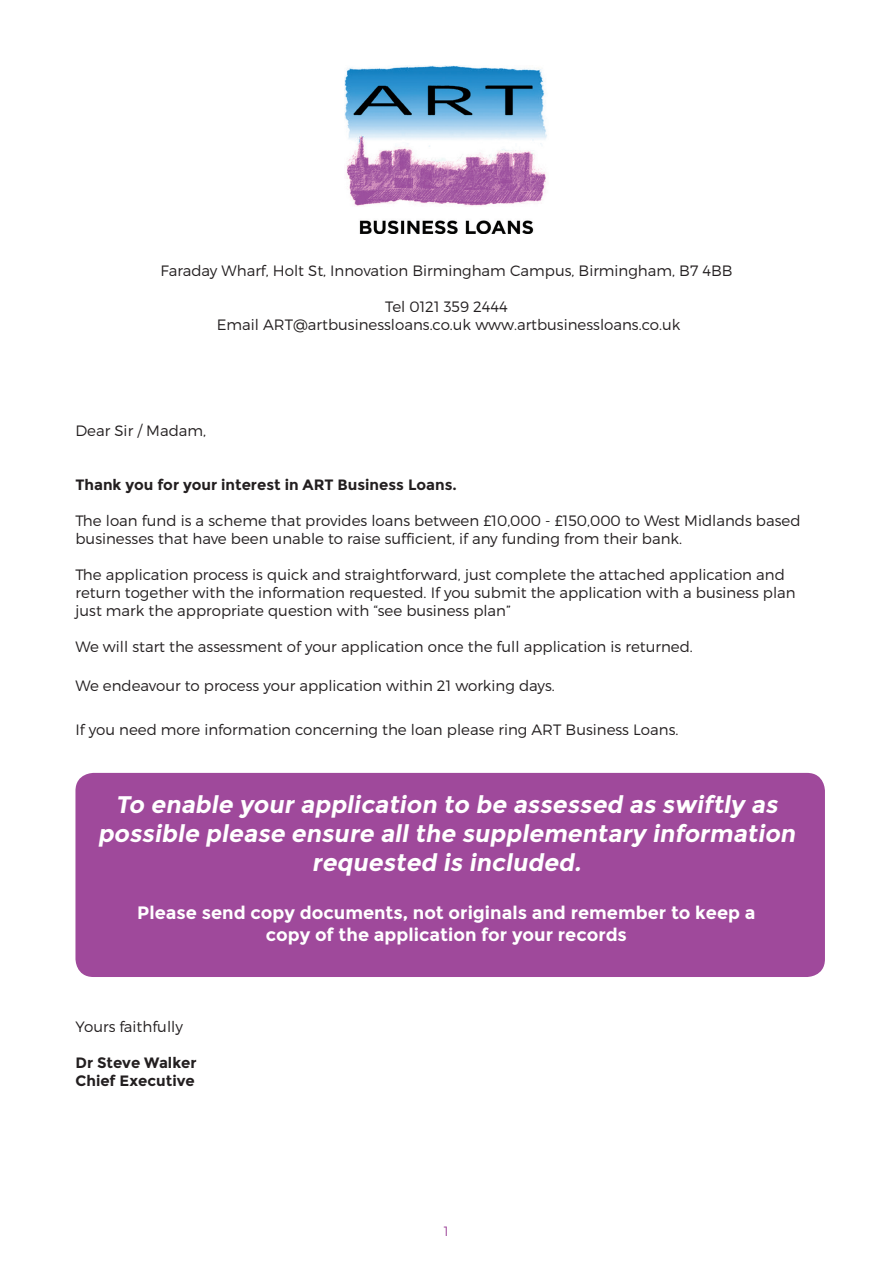
<style>
.page{position:relative;width:893px;height:1263px;background:#fff}
.page>*{position:absolute;margin:0;border:0;box-sizing:border-box;transform-origin:0 0}
.t1{font:italic 700 24px/28.8px "Montserrat";color:#fff;text-align:center}
.t2{font:700 18px/21.6px "Montserrat";color:#fff;text-align:center}
.t3{font:300 15px/18px "Montserrat";color:#231f20}
.t4{font:700 15px/18px "Montserrat";color:#231f20}
.t5{font:300 13.5px "Montserrat";color:#9f499b}
</style>
<div class="page">
<img style="left:344px;top:65px;width:203px;height:168px">
<div style="left:75px;top:773px;width:750px;height:204px;background:#9f499b;border-radius:18px"></div>
<p class="t3" style="left:160px;top:261px;width:574px">Faraday Wharf, Holt St, Innovation Birmingham Campus, Birmingham, B7 4BB</p>
<p class="t3" style="left:217px;top:297px;width:465px;text-align:center">Tel 0121 359 2444<br>Email ART@artbusinessloans.co.uk www.artbusinessloans.co.uk</p>
<p class="t3" style="left:75px;top:421px;width:132px">Dear Sir / Madam,</p>
<p class="t4" style="left:75px;top:475px;width:383px">Thank you for your interest in ART Business Loans.</p>
<p class="t3" style="left:75px;top:511px;width:727px">The loan fund is a scheme that provides loans between £10,000 - £150,000 to West Midlands based businesses that have been unable to raise sufficient, if any funding from their bank.</p>
<p class="t3" style="left:75px;top:565px;width:722px">The application process is quick and straightforward, just complete the attached application and return together with the information requested. If you submit the application with a business plan just mark the appropriate question with “see business plan”</p>
<p class="t3" style="left:75px;top:637px;width:619px">We will start the assessment of your application once the full application is returned.</p>
<p class="t3" style="left:75px;top:677px;width:481px">We endeavour to process your application within 21 working days.</p>
<p class="t3" style="left:75px;top:720px;width:604px">If you need more information concerning the loan please ring ART Business Loans.</p>
<h1 class="t1" style="left:98px;top:790px;width:704px">To enable your application to be assessed as swiftly as possible please ensure all the supplementary information requested is included.</h1>
<p class="t2" style="left:137px;top:902px;width:620px">Please send copy documents, not originals and remember to keep a copy of the application for your records</p>
<p class="t3" style="left:75px;top:1017px;width:109px">Yours faithfully</p>
<p class="t4" style="left:75px;top:1053px;width:123px">Dr Steve Walker<br>Chief Executive</p>
<p class="t5" style="left:444px;top:1222px;width:7px">1</p>
</div>
